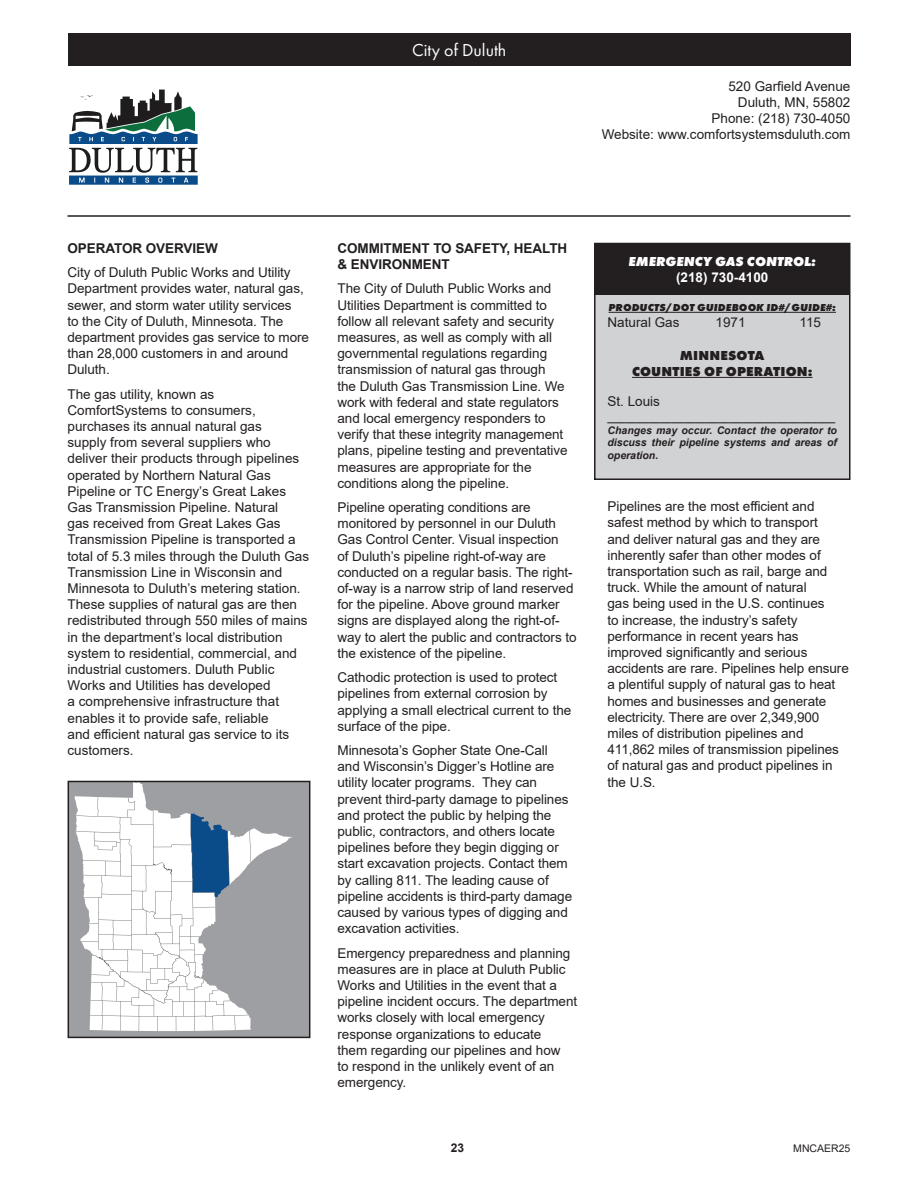
<style>
.page{position:relative;width:918px;height:1188px;background:#fff}
.page>*{position:absolute;margin:0;border:0;box-sizing:border-box;transform-origin:0 0}
.t1{font:18px "Futura PT";color:#fff}
.t2{font:13.5px/16.2px "Arial";letter-spacing:-.005em;color:#231f20}
.t3{font:700 13.5px/16.2px "Arial";letter-spacing:-.005em;color:#231f20}
.t4{font:800 13.5px "Futura PT";letter-spacing:.01em;color:#231f20}
.t5{font:italic 800 13.5px "Futura PT";color:#fff}
.t6{font:700 13.5px "Arial";color:#fff}
.t7{font:700 12px "Arial";color:#231f20}
.t8{font:italic 700 10.5px/12.6px "Arial";color:#231f20;text-align:justify}
.t9{font:italic 800 10.5px "Futura PT";letter-spacing:.01em;color:#231f20}
.t10{font:10.5px "Arial";color:#231f20}
</style>
<div class="page">
<hr style="left:68px;top:215px;width:783px;height:2px;background:#231f20">
<div style="left:68px;top:34px;width:783px;height:32px;background:#231f20"></div>
<div style="left:595px;top:244px;width:255px;height:235px;background:#d1d2d4"></div>
<div style="left:594px;top:243px;width:257px;height:237px;border:2px solid #231f20"></div>
<div style="left:594px;top:243px;width:256px;height:52px;background:#231f20"></div>
<hr style="left:609px;top:312px;width:227px;height:1px;background:#231f20">
<hr style="left:632px;top:377px;width:181px;height:1px;background:#231f20">
<svg style="left:71px;top:784px;width:236px;height:251px;fill:#a2a4a7"></svg>
<div style="left:68px;top:781px;width:242px;height:257px;border:2px solid #231f20"></div>
<svg style="left:69px;top:90px;width:129px;height:95px"></svg>
<p class="t1" style="left:412px;top:39px;width:96px">City of Duluth</p>
<p class="t2" style="left:728px;top:78px;width:124px">520 Garfield Avenue</p>
<p class="t2" style="left:738px;top:94px;width:114px">Duluth, MN, 55802</p>
<p class="t2" style="left:712px;top:110px;width:140px">Phone: (218) 730-4050</p>
<p class="t2" style="left:602px;top:127px;width:250px">Website: www.comfortsystemsduluth.com</p>
<p class="t3" style="left:68px;top:240px;width:152px">OPERATOR OVERVIEW</p>
<p class="t2" style="left:68px;top:264px;width:243px">City of Duluth Public Works and Utility Department provides water, natural gas, sewer, and storm water utility services<br>to the City of Duluth, Minnesota. The department provides gas service to more than 28,000 customers in and around Duluth.</p>
<p class="t2" style="left:68px;top:386px;width:243px">The gas utility, known as ComfortSystems to consumers, purchases its annual natural gas<br>supply from several suppliers who deliver their products through pipelines operated by Northern Natural Gas Pipeline or TC Energy’s Great Lakes Gas Transmission Pipeline. Natural<br>gas received from Great Lakes Gas Transmission Pipeline is transported a total of 5.3 miles through the Duluth Gas Transmission Line in Wisconsin and Minnesota to Duluth’s metering station.<br>These supplies of natural gas are then redistributed through 550 miles of mains in the department’s local distribution system to residential, commercial, and industrial customers. Duluth Public Works and Utilities has developed<br>a comprehensive infrastructure that enables it to provide safe, reliable<br>and efficient natural gas service to its customers.</p>
<p class="t3" style="left:338px;top:240px;width:231px">COMMITMENT TO SAFETY, HEALTH &amp; ENVIRONMENT</p>
<p class="t2" style="left:338px;top:280px;width:232px">The City of Duluth Public Works and Utilities Department is committed to follow all relevant safety and security measures, as well as comply with all governmental regulations regarding transmission of natural gas through<br>the Duluth Gas Transmission Line. We work with federal and state regulators and local emergency responders to verify that these integrity management plans, pipeline testing and preventative measures are appropriate for the conditions along the pipeline.</p>
<p class="t2" style="left:338px;top:499px;width:241px">Pipeline operating conditions are monitored by personnel in our Duluth Gas Control Center. Visual inspection<br>of Duluth’s pipeline right-of-way are conducted on a regular basis. The right&shy;of-way is a narrow strip of land reserved for the pipeline. Above ground marker signs are displayed along the right-of&shy;way to alert the public and contractors to the existence of the pipeline.</p>
<p class="t2" style="left:338px;top:669px;width:235px">Cathodic protection is used to protect pipelines from external corrosion by applying a small electrical current to the surface of the pipe.</p>
<p class="t2" style="left:338px;top:742px;width:236px">Minnesota’s Gopher State One-Call and Wisconsin’s Digger’s Hotline are utility locater programs. They can prevent third-party damage to pipelines and protect the public by helping the public, contractors, and others locate pipelines before they begin digging or start excavation projects. Contact them by calling 811. The leading cause of pipeline accidents is third-party damage caused by various types of digging and excavation activities.</p>
<p class="t2" style="left:338px;top:945px;width:241px">Emergency preparedness and planning measures are in place at Duluth Public Works and Utilities in the event that a pipeline incident occurs. The department works closely with local emergency response organizations to educate<br>them regarding our pipelines and how<br>to respond in the unlikely event of an emergency.</p>
<p class="t5" style="left:628px;top:253px;width:189px">EMERGENCY GAS CONTROL:</p>
<p class="t6" style="left:676px;top:268px;width:94px">(218) 730-4100</p>
<p class="t9" style="left:609px;top:301px;width:229px">PRODUCTS/DOT GUIDEBOOK ID#/GUIDE#:</p>
<p class="t2" style="left:608px;top:315px;width:74px">Natural Gas</p>
<p class="t2" style="left:716px;top:315px;width:32px">1971</p>
<p class="t2" style="left:800px;top:315px;width:23px">115</p>
<p class="t4" style="left:680px;top:347px;width:86px">MINNESOTA</p>
<p class="t4" style="left:632px;top:363px;width:182px">COUNTIES OF OPERATION:</p>
<p class="t2" style="left:608px;top:394px;width:54px">St. Louis</p>
<p class="t8" style="left:608px;top:411px;width:229px">_______________________________________</p>
<p class="t8" style="left:608px;top:424px;width:231px">Changes may occur. Contact the operator to discuss their pipeline systems and areas of operation.</p>
<p class="t2" style="left:608px;top:498px;width:243px">Pipelines are the most efficient and safest method by which to transport<br>and deliver natural gas and they are inherently safer than other modes of transportation such as rail, barge and truck. While the amount of natural<br>gas being used in the U.S. continues<br>to increase, the industry’s safety performance in recent years has improved significantly and serious accidents are rare. Pipelines help ensure a plentiful supply of natural gas to heat homes and businesses and generate electricity. There are over 2,349,900 miles of distribution pipelines and 411,862 miles of transmission pipelines of natural gas and product pipelines in the U.S.</p>
<p class="t7" style="left:451px;top:1139px;width:15px">23</p>
<p class="t10" style="left:793px;top:1141px;width:59px">MNCAER25</p>
</div>
